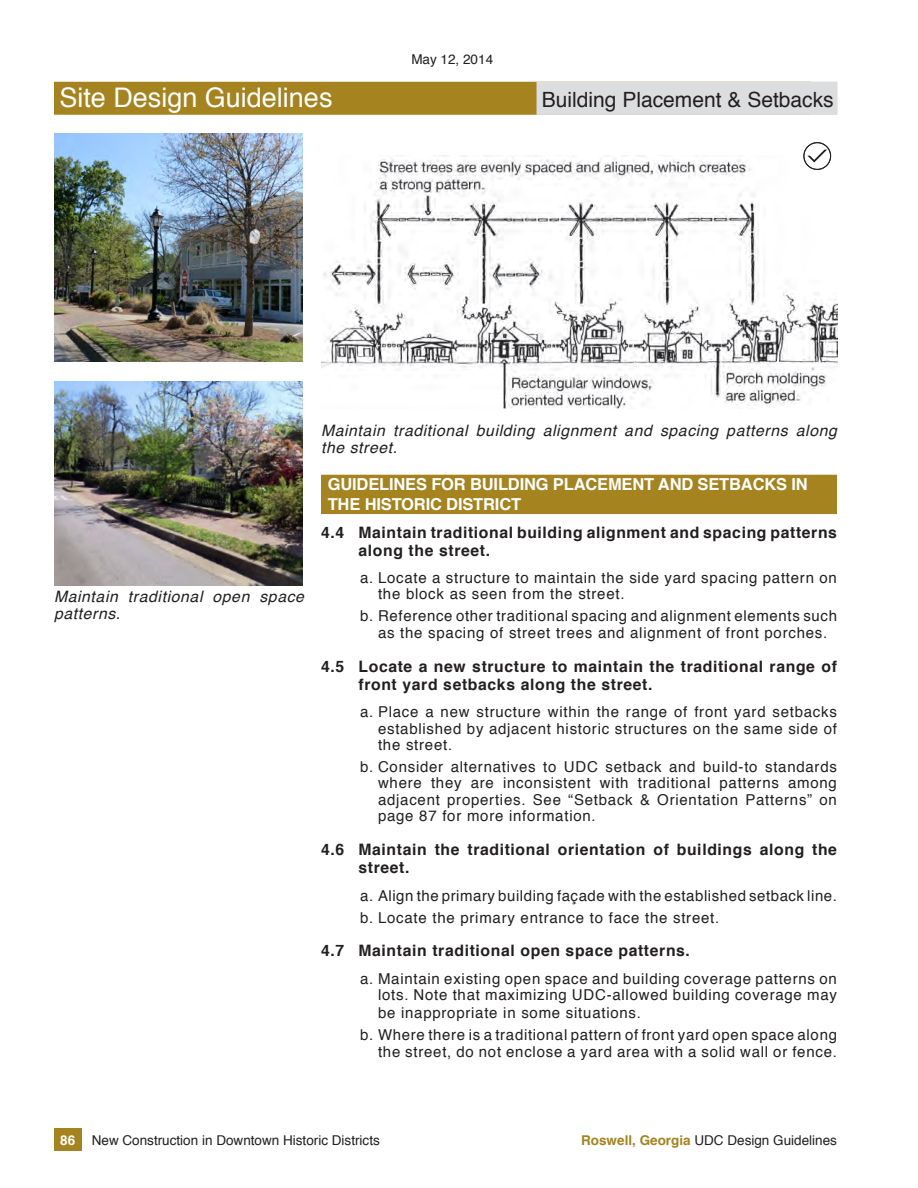
<style>
.page{position:relative;width:918px;height:1188px;background:#fff}
.page>*{position:absolute;margin:0;border:0;box-sizing:border-box;transform-origin:0 0}
.Header_1_-_No_ToC{font:27px "Helvetica";color:#fff}
.Header_2_-_Guideline{font:21px "Helvetica";color:#231f20}
.t1{font:700 16.5px/19.5px "Helvetica";letter-spacing:-.01em;color:#fff}
.t2{font:700 15.75px/18px "Helvetica";letter-spacing:.04em;color:#231f20}
.t3{font:italic 15.75px/17.2px "Helvetica";letter-spacing:.04em;color:#231f20}
.t4{font:15px/16.5px "Helvetica";letter-spacing:.05em;color:#231f20;text-align:justify}
.t5{font:13.5px "Helvetica";color:#231f20}
.s1{font-weight:700;color:#fff}
.s2{font-weight:700;color:#a5831f}
</style>
<div class="page">
<div style="left:54px;top:1128px;width:28px;height:23px;background:#a5831f"></div>
<div style="left:321px;top:475px;width:516px;height:19px;background:#a5831f"></div>
<div style="left:321px;top:492px;width:516px;height:22px;background:#a5831f"></div>
<img style="left:321px;top:155px;width:516px;height:254px">
<div style="left:54px;top:82px;width:756px;height:33px;background:#a5831f"></div>
<div style="left:537px;top:82px;width:301px;height:33px;background:#dcdddf"></div>
<svg style="left:804px;top:143px;width:27px;height:26px"></svg>
<div style="left:804px;top:142px;width:27px;height:28px;border:1px solid #231f20;border-radius:50%"></div>
<svg style="left:807px;top:150px;width:20px;height:12px"></svg>
<img style="left:54px;top:133px;width:249px;height:229px">
<img style="left:54px;top:381px;width:249px;height:204px">
<p class="t5" style="left:411px;top:49px;width:83px">May 12, 2014</p>
<p class="Header_1_-_No_ToC" style="left:59px;top:76px;width:275px">Site Design Guidelines</p>
<p class="Header_2_-_Guideline" style="left:542px;top:83px;width:293px">Building Placement &amp; Setbacks</p>
<p class="t3" style="left:54px;top:588px;width:252px">Maintain traditional open space patterns.</p>
<p class="t3" style="left:321px;top:422px;width:517px">Maintain traditional building alignment and spacing patterns along the street.</p>
<p class="t1" style="left:328px;top:475px;width:482px">GUIDELINES FOR BUILDING PLACEMENT AND SETBACKS IN<br>THE HISTORIC DISTRICT</p>
<p class="t2" style="left:358px;top:523px;width:480px;text-indent:-38px">4.4 Maintain traditional building alignment and spacing patterns along the street.</p>
<p class="t4" style="left:378px;top:570px;width:460px;text-indent:-18px">a. Locate a structure to maintain the side yard spacing pattern on the block as seen from the street.</p>
<p class="t4" style="left:360px;top:608px;width:479px;text-align:center">b. Reference other traditional spacing and alignment elements such as the spacing of street trees and alignment of front porches.</p>
<p class="t2" style="left:358px;top:657px;width:480px;text-indent:-38px">4.5 Locate a new structure to maintain the traditional range of front yard setbacks along the street.</p>
<p class="t4" style="left:378px;top:704px;width:460px;text-indent:-18px">a. Place a new structure within the range of front yard setbacks established by adjacent historic structures on the same side of the street.</p>
<p class="t4" style="left:378px;top:759px;width:460px;text-indent:-18px">b. Consider alternatives to UDC setback and build-to standards where they are inconsistent with traditional patterns among adjacent properties. See “Setback &amp; Orientation Patterns” on page 87 for more information.</p>
<p class="t2" style="left:358px;top:841px;width:480px;text-indent:-38px">4.6 Maintain the traditional orientation of buildings along the street.</p>
<p class="t4" style="left:360px;top:888px;width:479px">a. Align the primary building façade with the established setback line.</p>
<p class="t4" style="left:360px;top:909px;width:361px">b. Locate the primary entrance to face the street.</p>
<p class="t2" style="left:321px;top:942px;width:371px">4.7 Maintain traditional open space patterns.</p>
<p class="t4" style="left:360px;top:971px;width:478px;text-align:right">a. Maintain existing open space and building coverage patterns on lots. Note that maximizing UDC-allowed building coverage may</p>
<p class="t4" style="left:378px;top:1005px;width:265px">be inappropriate in some situations.</p>
<p class="t4" style="left:360px;top:1027px;width:479px;text-align:right">b. Where there is a traditional pattern of front yard open space along the street, do not enclose a yard area with a solid wall or fence.</p>
<p class="t5" style="left:60px;top:1130px;width:321px"><span class="s1">86</span> New Construction in Downtown Historic Districts</p>
<p class="t5" style="left:581px;top:1130px;width:257px"><span class="s2">Roswell, Georgia</span> UDC Design Guidelines</p>
</div>
